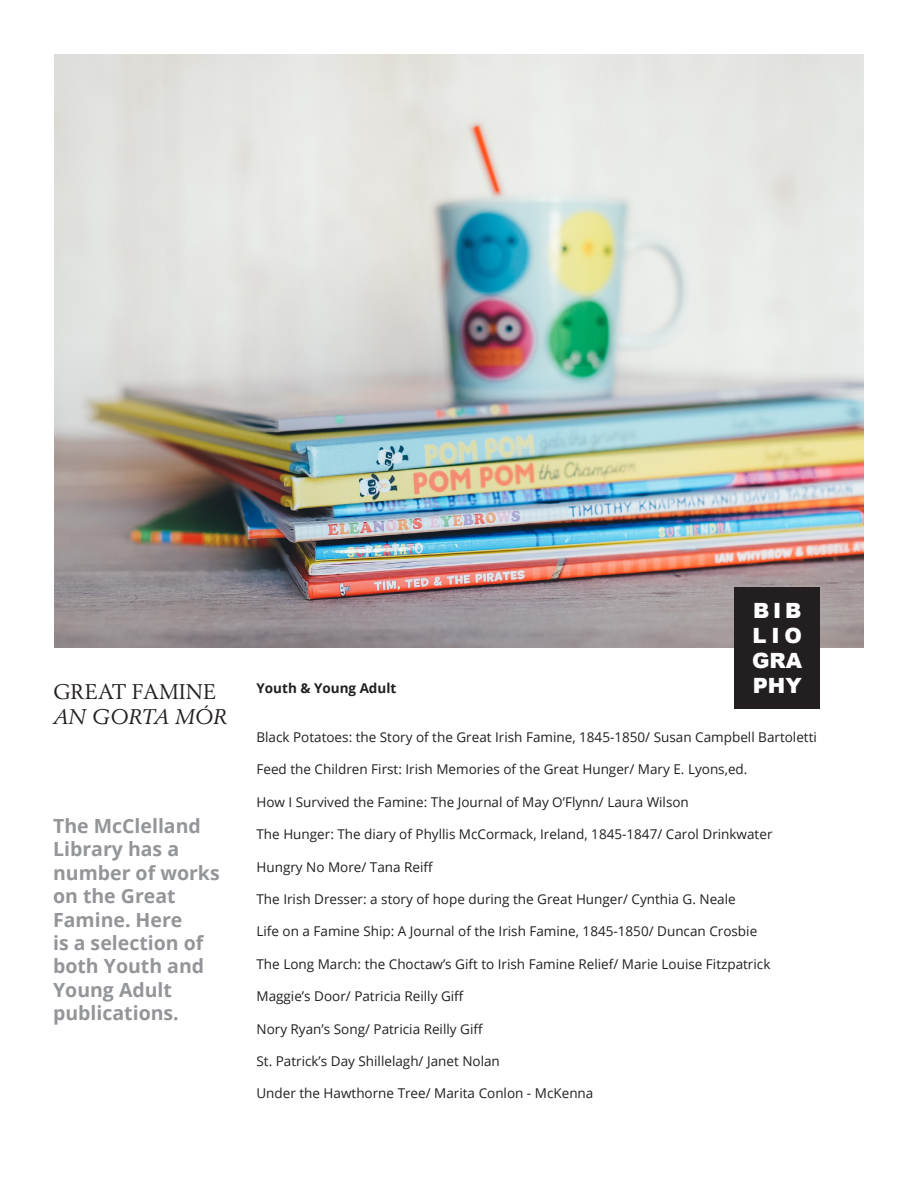
<style>
.page{position:relative;width:918px;height:1188px;background:#fff}
.page>*{position:absolute;margin:0;border:0;box-sizing:border-box;transform-origin:0 0}
.t1{font:900 21px/25.2px "Arial";letter-spacing:.09em;color:#fff;text-align:justify}
.t2{font:21px "Berling";color:#231f20}
.t3{font:italic 21px "Berling";color:#231f20}
.t4{font:700 19.5px/23.4px "Open Sans";color:#939598}
.t5{font:13.5px "Open Sans";color:#231f20}
.t6{font:700 13.5px "Open Sans";color:#231f20}
</style>
<div class="page">
<img style="left:54px;top:54px;width:810px;height:594px">
<div style="left:734px;top:587px;width:86px;height:122px;background:#231f20"></div>
<h1 class="t2" style="left:53px;top:679px;width:165px">GREAT FAMINE</h1>
<h1 class="t3" style="left:53px;top:704px;width:176px">AN GORTA MÓR</h1>
<h2 class="t4" style="left:53px;top:814px;width:168px">The McClelland<br>Library has a number of works on the Great<br>Famine. Here<br>is a selection of both Youth and<br>Young Adult publications.</h2>
<h1 class="t1" style="left:752px;top:597px;width:52px">BIB LIO GRA PHY</h1>
<p class="t6" style="left:256px;top:679px;width:141px">Youth &amp; Young Adult</p>
<p class="t5" style="left:256px;top:728px;width:562px">Black Potatoes: the Story of the Great Irish Famine, 1845-1850/ Susan Campbell Bartoletti</p>
<p class="t5" style="left:256px;top:760px;width:492px">Feed the Children First: Irish Memories of the Great Hunger/ Mary E. Lyons,ed.</p>
<p class="t5" style="left:256px;top:792px;width:434px">How I Survived the Famine: The Journal of May O’Flynn/ Laura Wilson</p>
<p class="t5" style="left:256px;top:825px;width:518px">The Hunger: The diary of Phyllis McCormack, Ireland, 1845-1847/ Carol Drinkwater</p>
<p class="t5" style="left:256px;top:857px;width:178px">Hungry No More/ Tana Reiff</p>
<p class="t5" style="left:256px;top:890px;width:481px">The Irish Dresser: a story of hope during the Great Hunger/ Cynthia G. Neale</p>
<p class="t5" style="left:256px;top:922px;width:502px">Life on a Famine Ship: A Journal of the Irish Famine, 1845-1850/ Duncan Crosbie</p>
<p class="t5" style="left:256px;top:954px;width:515px">The Long March: the Choctaw’s Gift to Irish Famine Relief/ Marie Louise Fitzpatrick</p>
<p class="t5" style="left:256px;top:987px;width:209px">Maggie’s Door/ Patricia Reilly Giff</p>
<p class="t5" style="left:256px;top:1019px;width:228px">Nory Ryan’s Song/ Patricia Reilly Giff</p>
<p class="t5" style="left:256px;top:1052px;width:245px">St. Patrick’s Day Shillelagh/ Janet Nolan</p>
<p class="t5" style="left:256px;top:1084px;width:338px">Under the Hawthorne Tree/ Marita Conlon - McKenna</p>
</div>
